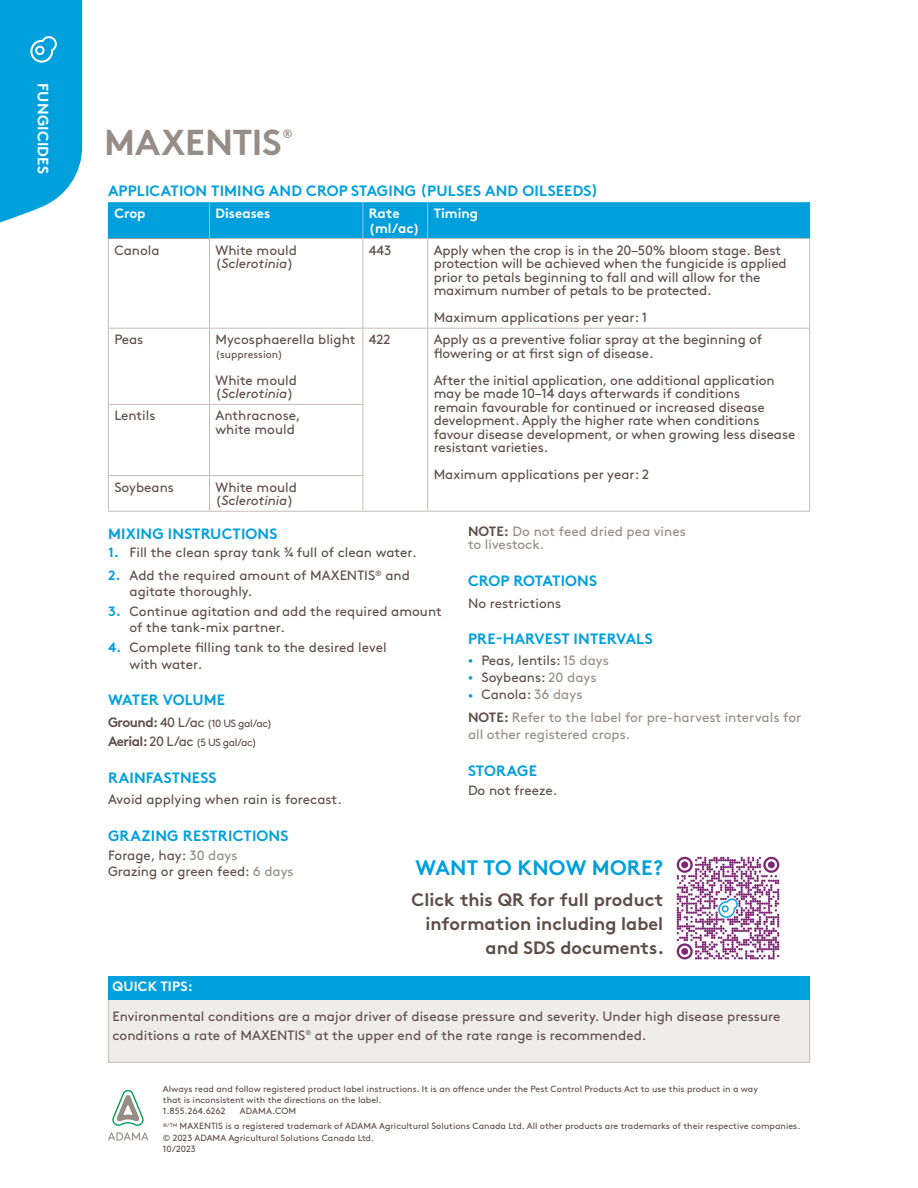
<style>
.page{position:relative;width:918px;height:1188px;background:#fff}
.page>*{position:absolute;margin:0;border:0;box-sizing:border-box;transform-origin:0 0}
.Product_Name{font:700 36px "Brown Pro";letter-spacing:-.005em;color:#978d87}
.Purple_bullets{font:700 21px "Brown Pro";letter-spacing:.01em;color:#00a0dd}
.Purple_bullets-2{font:700 18px/24px "Brown Pro";color:#5f4f4b;text-align:right}
.Subhead2{font:700 15px "Brown Pro";letter-spacing:.01em;color:#00a0dd}
.t1{font:700 15px "Brown Pro";letter-spacing:.01em;color:#fff}
.Body{font:13.5px/13.5px "Brown Pro";letter-spacing:-.005em;color:#5f4f4b}
.Purple_bullets-3{font:13.5px/17.2px "Brown Pro";color:#978d87}
.Body-2{font:13.5px "Brown Pro";color:#978d87}
.Table_Head{font:700 13.5px/14.2px "Brown Pro";color:#fff}
.Quick_Tip_head{font:700 13.5px "Brown Pro";letter-spacing:.01em;color:#fff}
.Product_Name-2{font:700 12.3px "Brown Pro";color:#978d87}
.Body-3{font:10.5px "Brown Pro";letter-spacing:-.02em;color:#5f4f4b}
.Body-4{font:10.5px "Brown Pro";color:#5f4f4b}
.Legal{font:9px/11.2px "Brown Pro";color:#5f4f4b}
.s1{font-style:italic}
.s2{font-weight:700;color:#00a0dd}
.s3{font-weight:700;font-size:13.5px}
.s4{font-size:13.5px}
.s5{color:#978d87}
.s6{font-weight:700;color:#5f4f4b}
.s7{font-size:9px;color:#00a0dd}
</style>
<div class="page">
<div style="left:109px;top:202px;width:700px;height:36px;background:#00a0dd"></div>
<hr style="left:209px;top:239px;width:1px;height:89px;background:#c4bdb9">
<hr style="left:363px;top:239px;width:1px;height:89px;background:#c4bdb9">
<hr style="left:427px;top:239px;width:1px;height:89px;background:#c4bdb9">
<hr style="left:108px;top:329px;width:1px;height:75px;background:#c4bdb9">
<hr style="left:209px;top:329px;width:1px;height:75px;background:#c4bdb9">
<hr style="left:363px;top:329px;width:1px;height:75px;background:#c4bdb9">
<hr style="left:427px;top:329px;width:1px;height:75px;background:#c4bdb9">
<hr style="left:809px;top:329px;width:1px;height:75px;background:#c4bdb9">
<hr style="left:108px;top:404px;width:102px;height:1px;background:#c4bdb9">
<hr style="left:108px;top:405px;width:1px;height:70px;background:#c4bdb9">
<hr style="left:210px;top:404px;width:153px;height:1px;background:#c4bdb9">
<hr style="left:209px;top:405px;width:1px;height:70px;background:#c4bdb9">
<hr style="left:363px;top:405px;width:1px;height:70px;background:#c4bdb9">
<hr style="left:427px;top:404px;width:1px;height:72px;background:#c4bdb9">
<hr style="left:809px;top:404px;width:1px;height:72px;background:#c4bdb9">
<hr style="left:108px;top:475px;width:102px;height:1px;background:#c4bdb9">
<hr style="left:108px;top:476px;width:1px;height:35px;background:#c4bdb9">
<hr style="left:210px;top:475px;width:153px;height:1px;background:#c4bdb9">
<hr style="left:209px;top:476px;width:1px;height:35px;background:#c4bdb9">
<hr style="left:363px;top:476px;width:1px;height:35px;background:#c4bdb9">
<hr style="left:427px;top:476px;width:1px;height:35px;background:#c4bdb9">
<hr style="left:809px;top:476px;width:1px;height:35px;background:#c4bdb9">
<hr style="left:108px;top:511px;width:102px;height:1px;background:#c4bdb9">
<hr style="left:210px;top:511px;width:153px;height:1px;background:#c4bdb9">
<hr style="left:363px;top:511px;width:65px;height:1px;background:#c4bdb9">
<hr style="left:428px;top:511px;width:382px;height:1px;background:#c4bdb9">
<hr style="left:209px;top:202px;width:1px;height:36px;background:#92c7ec">
<hr style="left:363px;top:202px;width:1px;height:36px;background:#92c7ec">
<hr style="left:427px;top:202px;width:1px;height:36px;background:#92c7ec">
<hr style="left:108px;top:239px;width:1px;height:89px;background:#c4bdb9">
<hr style="left:363px;top:238px;width:65px;height:1px;background:#c4bdb9">
<hr style="left:428px;top:238px;width:382px;height:1px;background:#c4bdb9">
<hr style="left:809px;top:239px;width:1px;height:89px;background:#c4bdb9">
<hr style="left:108px;top:328px;width:102px;height:1px;background:#c4bdb9">
<hr style="left:210px;top:328px;width:153px;height:1px;background:#c4bdb9">
<hr style="left:363px;top:328px;width:65px;height:1px;background:#c4bdb9">
<hr style="left:428px;top:328px;width:382px;height:1px;background:#c4bdb9">
<hr style="left:108px;top:238px;width:101px;height:1px;background:#939598">
<hr style="left:209px;top:238px;width:154px;height:1px;background:#c4bdb9">
<hr style="left:108px;top:202px;width:1px;height:36px;background:#00a0dd">
<hr style="left:809px;top:202px;width:1px;height:36px;background:#00a0dd">
<svg style="left:0;top:0;width:82px;height:223px;background:#19a9e0"></svg>
<svg style="left:112px;top:1090px;width:32px;height:36px"></svg>
<svg style="left:108px;top:1132px;width:40px;height:9px"></svg>
<div style="left:108px;top:995px;width:702px;height:68px;background:#efedec;border:1px solid #c4bdb9"></div>
<div style="left:108px;top:977px;width:702px;height:23px;background:#00a0dd"></div>
<img style="left:676px;top:856px;width:104px;height:104px">
<p class="t1" style="left:55px;top:83px;width:92px;rotate:90deg">FUNGICIDES</p>
<p class="Product_Name" style="left:104px;top:113px;width:179px">MAXENTIS</p>
<p class="Product_Name-2" style="left:283px;top:124px;width:12px">®</p>
<p class="Subhead2" style="left:108px;top:179px;width:492px">APPLICATION TIMING AND CROP STAGING (PULSES AND OILSEEDS)</p>
<p class="Table_Head" style="left:114px;top:205px;width:33px">Crop</p>
<p class="Table_Head" style="left:216px;top:205px;width:56px">Diseases</p>
<p class="Table_Head" style="left:369px;top:205px;width:52px">Rate (ml/ac)</p>
<p class="Table_Head" style="left:434px;top:205px;width:46px">Timing</p>
<p class="Body" style="left:114px;top:242px;width:47px">Canola</p>
<p class="Body" style="left:216px;top:242px;width:83px">White mould (<span class="s1">Sclerotinia</span>)</p>
<p class="Body" style="left:369px;top:242px;width:24px">443</p>
<p class="Body" style="left:434px;top:242px;width:355px">Apply when the crop is in the 20–50% bloom stage. Best protection will be achieved when the fungicide is applied prior to petals beginning to fall and will allow for the maximum number of petals to be protected.</p>
<p class="Body" style="left:434px;top:310px;width:215px">Maximum applications per year: 1</p>
<p class="Body" style="left:114px;top:332px;width:31px">Peas</p>
<p class="Body" style="left:216px;top:332px;width:141px">Mycosphaerella blight</p>
<p class="Body-4" style="left:216px;top:346px;width:69px">(suppression)</p>
<p class="Body" style="left:216px;top:372px;width:83px">White mould (<span class="s1">Sclerotinia</span>)</p>
<p class="Body" style="left:369px;top:332px;width:23px">422</p>
<p class="Body" style="left:434px;top:332px;width:330px">Apply as a preventive foliar spray at the beginning of flowering or at first sign of disease.</p>
<p class="Body" style="left:434px;top:372px;width:363px">After the initial application, one additional application may be made 10–14 days afterwards if conditions<br>remain favourable for continued or increased disease development. Apply the higher rate when conditions favour disease development, or when growing less disease resistant varieties.</p>
<p class="Body" style="left:434px;top:467px;width:217px">Maximum applications per year: 2</p>
<p class="Body" style="left:114px;top:408px;width:43px">Lentils</p>
<p class="Body" style="left:216px;top:408px;width:87px">Anthracnose,</p>
<p class="Body" style="left:216px;top:421px;width:81px">white mould</p>
<p class="Body" style="left:114px;top:479px;width:61px">Soybeans</p>
<p class="Body" style="left:216px;top:479px;width:83px">White mould (<span class="s1">Sclerotinia</span>)</p>
<p class="Subhead2" style="left:108px;top:521px;width:171px">MIXING INSTRUCTIONS</p>
<p class="Body" style="left:108px;top:545px;width:310px"><span class="s2">1.</span> Fill the clean spray tank 3/4 full of clean water.</p>
<p class="Body" style="left:130px;top:567px;width:282px;line-height:15.8px;text-indent:-22px"><span class="s2">2.</span> Add the required amount of MAXENTIS<sup>®</sup> and agitate thoroughly.</p>
<p class="Body" style="left:130px;top:603px;width:314px;line-height:15.8px;text-indent:-22px"><span class="s2">3.</span> Continue agitation and add the required amount of the tank-mix partner.</p>
<p class="Body" style="left:130px;top:638px;width:259px;line-height:16.5px;text-indent:-22px"><span class="s2">4.</span> Complete filling tank to the desired level with water.</p>
<p class="Subhead2" style="left:108px;top:688px;width:119px">WATER VOLUME</p>
<p class="Body-3" style="left:108px;top:715px;width:166px"><span class="s3">Ground:</span> <span class="s4">40 L/ac</span> (10 US gal/ac)</p>
<p class="Body-3" style="left:108px;top:734px;width:150px"><span class="s3">Aerial:</span> <span class="s4">20 L/ac</span> (5 US gal/ac)</p>
<p class="Subhead2" style="left:108px;top:765px;width:110px">RAINFASTNESS</p>
<p class="Body" style="left:108px;top:792px;width:235px">Avoid applying when rain is forecast.</p>
<p class="Subhead2" style="left:108px;top:824px;width:182px">GRAZING RESTRICTIONS</p>
<p class="Body" style="left:108px;top:847px;width:131px">Forage, hay: <span class="s5">30 days</span></p>
<p class="Body" style="left:108px;top:863px;width:187px">Grazing or green feed: <span class="s5">6 days</span></p>
<p class="Body-2" style="left:468px;top:521px;width:219px"><span class="s6">NOTE:</span> Do not feed dried pea vines</p>
<p class="Body-2" style="left:468px;top:534px;width:78px">to livestock.</p>
<p class="Subhead2" style="left:468px;top:568px;width:131px">CROP ROTATIONS</p>
<p class="Body" style="left:468px;top:595px;width:95px">No restrictions</p>
<p class="Subhead2" style="left:468px;top:627px;width:186px">PRE-HARVEST INTERVALS</p>
<p class="Body" style="left:468px;top:652px;width:142px"><span class="s7">•</span> Peas, lentils: <span class="s5">15 days</span></p>
<p class="Body" style="left:468px;top:669px;width:130px"><span class="s7">•</span> Soybeans: <span class="s5">20 days</span></p>
<p class="Body" style="left:468px;top:687px;width:116px"><span class="s7">•</span> Canola: <span class="s5">36 days</span></p>
<p class="Purple_bullets-3" style="left:468px;top:707px;width:335px"><span class="s6">NOTE:</span> Refer to the label for pre-harvest intervals for all other registered crops.</p>
<p class="Subhead2" style="left:468px;top:758px;width:70px">STORAGE</p>
<p class="Body" style="left:468px;top:782px;width:91px">Do not freeze.</p>
<p class="Purple_bullets" style="left:416px;top:851px;width:249px">WANT TO KNOW MORE?</p>
<p class="Purple_bullets-2" style="left:412px;top:885px;width:254px">Click this QR for full product information including label and SDS documents.</p>
<p class="Quick_Tip_head" style="left:113px;top:975px;width:82px">QUICK TIPS:</p>
<p class="Body" style="left:112px;top:1006px;width:669px;line-height:18.8px">Environmental conditions are a major driver of disease pressure and severity. Under high disease pressure conditions a rate of MAXENTIS<sup>®</sup> at the upper end of the rate range is recommended.</p>
<p class="Legal" style="left:163px;top:1082px;width:597px">Always read and follow registered product label instructions. It is an offence under the Pest Control Products Act to use this product in a way that is inconsistent with the directions on the label.</p>
<p class="Legal" style="left:163px;top:1105px;width:64px">1.855.264.6262</p>
<p class="Legal" style="left:240px;top:1105px;width:58px">ADAMA.COM</p>
<p class="Legal" style="left:163px;top:1120px;width:639px"><sup>®/TM</sup> MAXENTIS is a registered trademark of ADAMA Agricultural Solutions Canada Ltd. All other products are trademarks of their respective companies.</p>
<p class="Legal" style="left:163px;top:1131px;width:213px">© 2023 ADAMA Agricultural Solutions Canada Ltd.</p>
<p class="Legal" style="left:163px;top:1142px;width:34px">10/2023</p>
</div>
